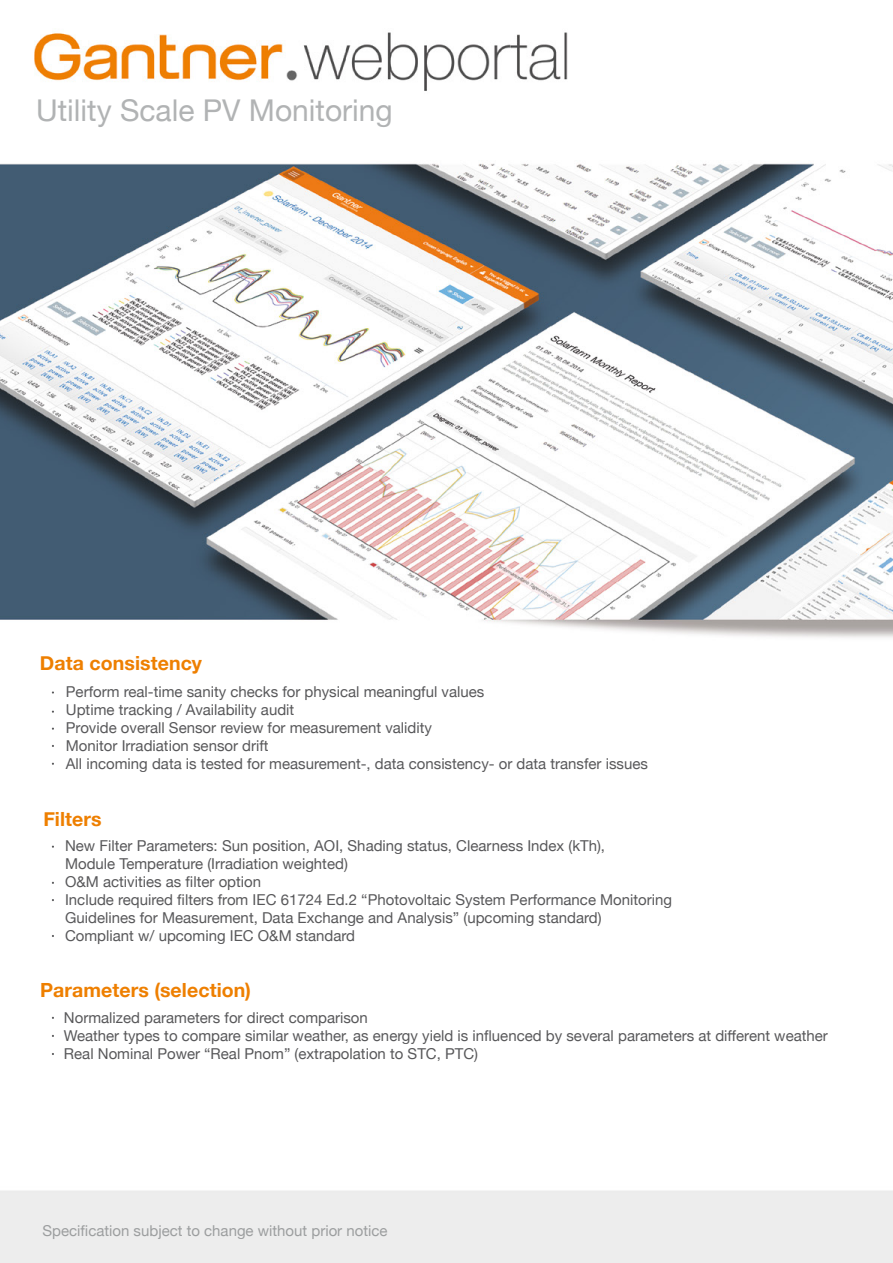
<style>
.page{position:relative;width:893px;height:1263px;background:#fff}
.page>*{position:absolute;margin:0;border:0;box-sizing:border-box;transform-origin:0 0}
.t1{font:30px "Helvetica Neue";color:#b1b3b4}
.t2{font:700 19.5px "Helvetica Neue";letter-spacing:.005em;color:#ee7f00}
.t3{font:15px/18px "Helvetica Neue";color:#58585a}
.t4{font:15px "Helvetica Neue";color:#9c9e9f}
</style>
<div class="page">
<img style="left:0;top:32px;width:893px;height:1231px">
<h1 class="t1" style="left:36px;top:92px;width:358px">Utility Scale PV Monitoring</h1>
<h2 class="t2" style="left:40px;top:651px;width:164px">Data consistency</h2>
<p class="t3" style="left:66px;top:682px;width:584px">Perform real-time sanity checks for physical meaningful values<br>Uptime tracking / Availability audit<br>Provide overall Sensor review for measurement validity<br>Monitor Irradiation sensor drift<br>All incoming data is tested for measurement-, data consistency- or data transfer issues</p>
<h2 class="t2" style="left:43px;top:806px;width:60px">Filters</h2>
<p class="t3" style="left:65px;top:837px;width:609px">New Filter Parameters: Sun position, AOI, Shading status, Clearness Index (kTh),<br>Module Temperature (Irradiation weighted)<br>O&amp;M activities as filter option<br>Include required filters from IEC 61724 Ed.2 “Photovoltaic System Performance Monitoring Guidelines for Measurement, Data Exchange and Analysis” (upcoming standard)<br>Compliant w/ upcoming IEC O&amp;M standard</p>
<h2 class="t2" style="left:40px;top:978px;width:212px">Parameters (selection)</h2>
<p class="t3" style="left:64px;top:1009px;width:765px">Normalized parameters for direct comparison<br>Weather types to compare similar weather, as energy yield is influenced by several parameters at different weather<br>Real Nominal Power “Real Pnom” (extrapolation to STC, PTC)</p>
<p class="t4" style="left:43px;top:1222px;width:347px">Specification subject to change without prior notice</p>
</div>
